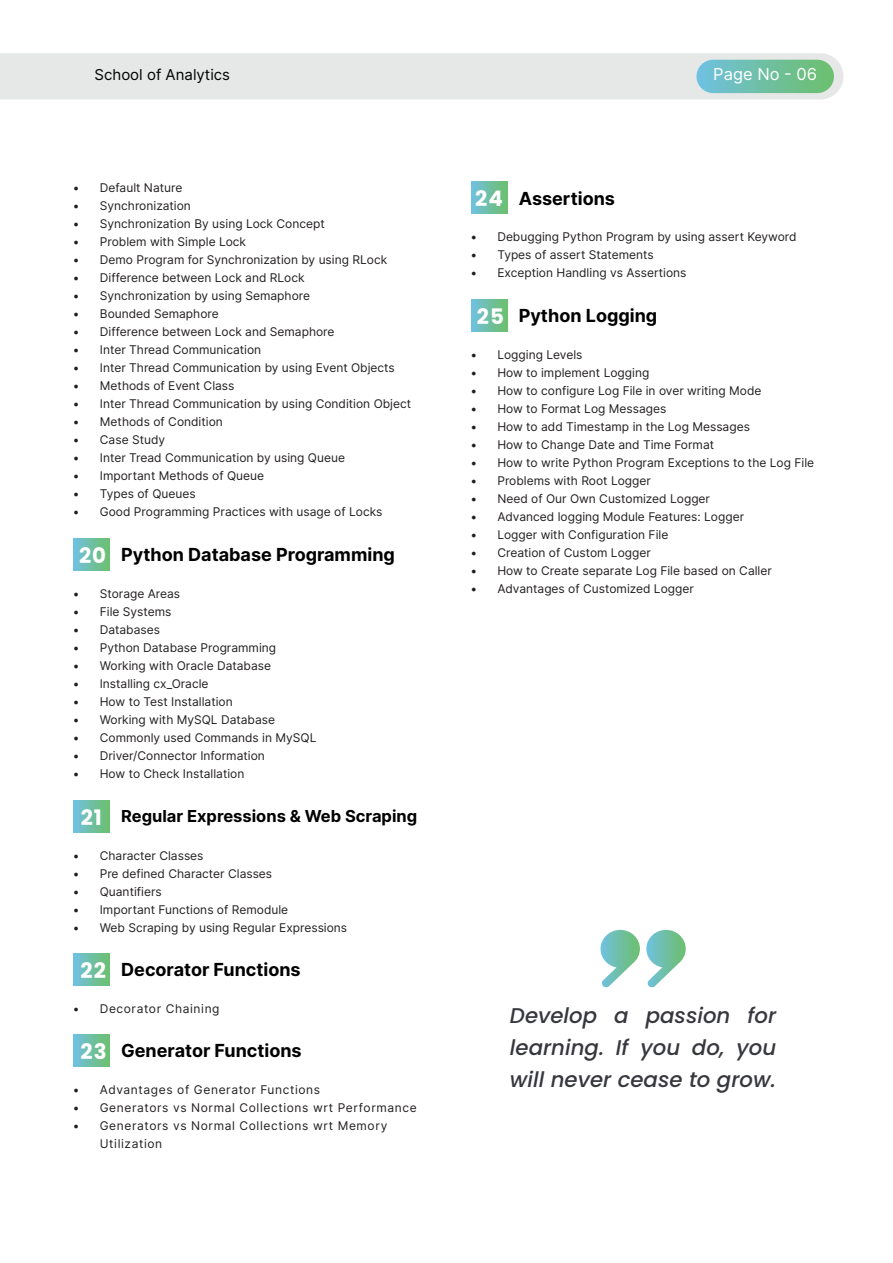
<style>
.page{position:relative;width:893px;height:1263px;background:#fff}
.page>*{position:absolute;margin:0;border:0;box-sizing:border-box;transform-origin:0 0}
.t1{font:italic 500 21.3px/32px "Poppins";color:#37383e;text-align:justify}
.t2{font:700 21.3px "Poppins";letter-spacing:.05em;color:#fff}
.t3{font:700 18px "Inter";color:#010101}
.t4{font:700 16.5px "Inter";color:#010101}
.t5{font:16.5px "Inter";color:#fff}
.t6{font:15px "Inter";color:#010101}
.t7{font:12px "Inter";color:#231f20}
.t8{font:12px/18px "Inter";letter-spacing:.05em;color:#231f20}
</style>
<div class="page">
<div style="left:0;top:53px;width:843px;height:47px;background:#e6e7e7"></div>
<div style="left:696px;top:60px;width:138px;height:33px;background:linear-gradient(to right,#70c1df,#6dbf6c);border-radius:17px"></div>
<div style="left:74px;top:538px;width:36px;height:32px;background:linear-gradient(to right,#70c0de,#6dbf6f)"></div>
<div style="left:74px;top:800px;width:36px;height:32px;background:linear-gradient(to right,#70c0de,#6dbf6f)"></div>
<div style="left:74px;top:953px;width:36px;height:32px;background:linear-gradient(to right,#70c0de,#6dbf6f)"></div>
<div style="left:74px;top:1034px;width:36px;height:32px;background:linear-gradient(to right,#70c0de,#6dbf6f)"></div>
<div style="left:471px;top:181px;width:36px;height:33px;background:linear-gradient(to right,#70c0e0,#6dbf70)"></div>
<div style="left:471px;top:299px;width:36px;height:32px;background:linear-gradient(to right,#70c0e0,#6dbf70)"></div>
<svg style="left:600px;top:930px;width:40px;height:58px"></svg>
<svg style="left:646px;top:930px;width:40px;height:58px"></svg>
<p class="t6" style="left:95px;top:64px;width:137px">School of Analytics</p>
<h3 class="t5" style="left:713px;top:62px;width:105px">Page No - 06</h3>
<p class="t7" style="left:73px;top:179px;width:111px">• Default Nature</p>
<p class="t7" style="left:73px;top:197px;width:120px">• Synchronization</p>
<p class="t7" style="left:73px;top:215px;width:253px">• Synchronization By using Lock Concept</p>
<p class="t7" style="left:73px;top:233px;width:175px">• Problem with Simple Lock</p>
<p class="t7" style="left:73px;top:251px;width:316px">• Demo Program for Synchronization by using RLock</p>
<p class="t7" style="left:73px;top:269px;width:233px">• Difference between Lock and RLock</p>
<p class="t7" style="left:73px;top:287px;width:239px">• Synchronization by using Semaphore</p>
<p class="t7" style="left:73px;top:305px;width:147px">• Bounded Semaphore</p>
<p class="t7" style="left:73px;top:323px;width:263px">• Difference between Lock and Semaphore</p>
<p class="t7" style="left:73px;top:341px;width:190px">• Inter Thread Communication</p>
<p class="t7" style="left:73px;top:359px;width:323px">• Inter Thread Communication by using Event Objects</p>
<p class="t7" style="left:73px;top:377px;width:163px">• Methods of Event Class</p>
<p class="t7" style="left:73px;top:395px;width:340px">• Inter Thread Communication by using Condition Object</p>
<p class="t7" style="left:73px;top:413px;width:151px">• Methods of Condition</p>
<p class="t7" style="left:73px;top:431px;width:94px">• Case Study</p>
<p class="t7" style="left:73px;top:449px;width:274px">• Inter Tread Communication by using Queue</p>
<p class="t7" style="left:73px;top:467px;width:193px">• Important Methods of Queue</p>
<p class="t7" style="left:73px;top:485px;width:124px">• Types of Queues</p>
<p class="t7" style="left:73px;top:503px;width:311px">• Good Programming Practices with usage of Locks</p>
<h1 class="t2" style="left:79px;top:543px;width:29px">20</h1>
<p class="t7" style="left:73px;top:584px;width:109px">• Storage Areas</p>
<p class="t7" style="left:73px;top:602px;width:100px">• File Systems</p>
<p class="t7" style="left:73px;top:620px;width:89px">• Databases</p>
<p class="t7" style="left:73px;top:638px;width:205px">• Python Database Programming</p>
<p class="t7" style="left:73px;top:656px;width:200px">• Working with Oracle Database</p>
<p class="t7" style="left:73px;top:674px;width:137px">• Installing cx_Oracle</p>
<p class="t7" style="left:73px;top:692px;width:161px">• How to Test Installation</p>
<p class="t7" style="left:73px;top:710px;width:204px">• Working with MySQL Database</p>
<p class="t7" style="left:73px;top:728px;width:245px">• Commonly used Commands in MySQL</p>
<p class="t7" style="left:73px;top:746px;width:194px">• Driver/Connector Information</p>
<p class="t7" style="left:73px;top:764px;width:173px">• How to Check Installation</p>
<h2 class="t3" style="left:121px;top:541px;width:275px">Python Database Programming</h2>
<h1 class="t2" style="left:81px;top:805px;width:23px">21</h1>
<p class="t7" style="left:73px;top:846px;width:132px">• Character Classes</p>
<p class="t7" style="left:73px;top:864px;width:201px">• Pre defined Character Classes</p>
<p class="t7" style="left:73px;top:882px;width:91px">• Quantifiers</p>
<p class="t7" style="left:73px;top:900px;width:217px">• Important Functions of Remodule</p>
<p class="t7" style="left:73px;top:918px;width:276px">• Web Scraping by using Regular Expressions</p>
<h3 class="t4" style="left:121px;top:804px;width:298px">Regular Expressions &amp; Web Scraping</h3>
<h1 class="t2" style="left:81px;top:958px;width:27px">22</h1>
<p class="t8" style="left:73px;top:999px;width:148px">• Decorator Chaining</p>
<h2 class="t3" style="left:121px;top:956px;width:181px">Decorator Functions</h2>
<h1 class="t2" style="left:81px;top:1039px;width:28px">23</h1>
<p class="t8" style="left:73px;top:1080px;width:249px">• Advantages of Generator Functions</p>
<p class="t8" style="left:73px;top:1098px;width:345px">• Generators vs Normal Collections wrt Performance</p>
<p class="t8" style="left:100px;top:1116px;width:289px;text-indent:-27px">• Generators vs Normal Collections wrt Memory<br>Utilization</p>
<h2 class="t3" style="left:121px;top:1037px;width:182px">Generator Functions</h2>
<h1 class="t2" style="left:475px;top:186px;width:29px">24</h1>
<p class="t7" style="left:470px;top:228px;width:328px">• Debugging Python Program by using assert Keyword</p>
<p class="t7" style="left:470px;top:246px;width:185px">• Types of assert Statements</p>
<p class="t7" style="left:470px;top:264px;width:218px">• Exception Handling vs Assertions</p>
<h2 class="t3" style="left:519px;top:184px;width:98px">Assertions</h2>
<h1 class="t2" style="left:477px;top:304px;width:29px">25</h1>
<p class="t7" style="left:470px;top:345px;width:114px">• Logging Levels</p>
<p class="t7" style="left:470px;top:363px;width:181px">• How to implement Logging</p>
<p class="t7" style="left:470px;top:381px;width:293px">• How to configure Log File in over writing Mode</p>
<p class="t7" style="left:470px;top:399px;width:198px">• How to Format Log Messages</p>
<p class="t7" style="left:470px;top:417px;width:281px">• How to add Timestamp in the Log Messages</p>
<p class="t7" style="left:470px;top:435px;width:245px">• How to Change Date and Time Format</p>
<p class="t7" style="left:470px;top:453px;width:345px">• How to write Python Program Exceptions to the Log File</p>
<p class="t7" style="left:470px;top:471px;width:182px">• Problems with Root Logger</p>
<p class="t7" style="left:470px;top:489px;width:241px">• Need of Our Own Customized Logger</p>
<p class="t7" style="left:470px;top:507px;width:275px">• Advanced logging Module Features: Logger</p>
<p class="t7" style="left:470px;top:525px;width:199px">• Logger with Configuration File</p>
<p class="t7" style="left:470px;top:543px;width:182px">• Creation of Custom Logger</p>
<p class="t7" style="left:470px;top:561px;width:303px">• How to Create separate Log File based on Caller</p>
<p class="t7" style="left:470px;top:579px;width:225px">• Advantages of Customized Logger</p>
<h2 class="t3" style="left:519px;top:302px;width:140px">Python Logging</h2>
<h1 class="t1" style="left:510px;top:999px;width:268px">Develop a passion for learning. If you do, you will never cease to grow.</h1>
</div>
